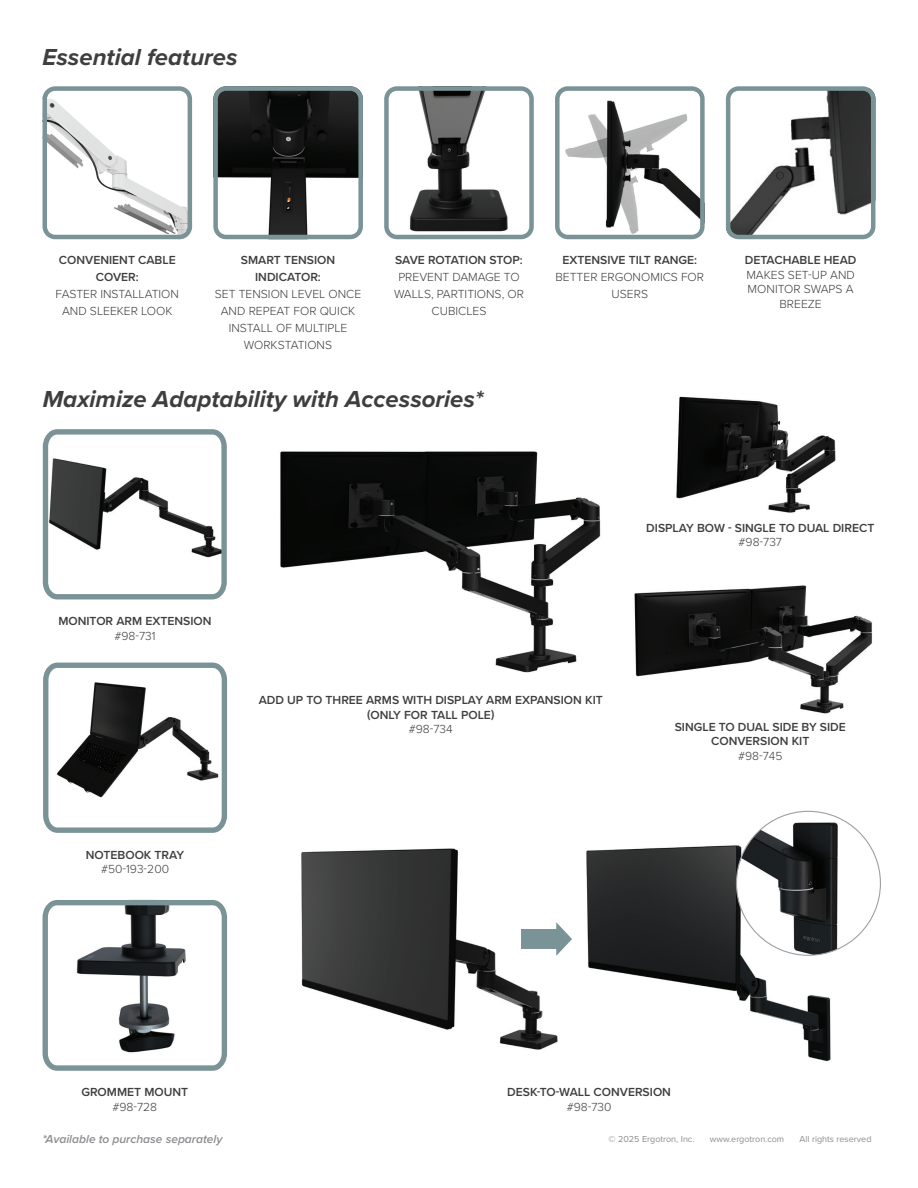
<style>
.page{position:relative;width:918px;height:1188px;background:#fff}
.page>*{position:absolute;margin:0;border:0;box-sizing:border-box;transform-origin:0 0}
.t1{font:italic 700 24px "Proxima Nova";color:#3e3e3f}
.t2{font:600 12.15px/14.5px "Proxima Nova";color:#3e3e3f;text-align:center}
.t3{font:300 12.15px/17px "Proxima Nova";color:#3e3e3f;text-align:center}
.t4{font:italic 600 12px "Proxima Nova";color:#8a8c8f}
.t5{font:9px "Proxima Nova";color:#8a8c8f}
</style>
<div class="page">
<img style="left:676px;top:396px;width:160px;height:117px">
<img style="left:634px;top:585px;width:238px;height:129px">
<img style="left:280px;top:451px;width:321px;height:222px">
<svg style="left:43px;top:900px;width:184px;height:171px"></svg>
<svg style="left:43px;top:429px;width:184px;height:170px"></svg>
<svg style="left:43px;top:663px;width:184px;height:170px"></svg>
<img style="left:586px;top:845px;width:245px;height:217px">
<img style="left:301px;top:848px;width:257px;height:202px">
<svg style="left:736px;top:811px;width:145px;height:145px"></svg>
<div style="left:522px;top:929px;width:39px;height:20px;background:#7a9397"></div>
<svg style="left:556px;top:922px;width:16px;height:34px"></svg>
<svg style="left:43px;top:86px;width:149px;height:153px"></svg>
<svg style="left:213px;top:86px;width:150px;height:153px"></svg>
<svg style="left:384px;top:86px;width:150px;height:153px"></svg>
<svg style="left:555px;top:86px;width:150px;height:153px"></svg>
<svg style="left:726px;top:86px;width:149px;height:153px"></svg>
<h1 class="t1" style="left:43px;top:39px;width:197px">Essential features</h1>
<p class="t2" style="left:59px;top:251px;width:118px;line-height:17px">CONVENIENT CABLE<br>COVER:</p>
<p class="t3" style="left:56px;top:285px;width:125px">FASTER INSTALLATION<br>AND SLEEKER LOOK</p>
<p class="t2" style="left:241px;top:251px;width:96px;line-height:17px">SMART TENSION<br>INDICATOR:</p>
<p class="t3" style="left:215px;top:285px;width:148px">SET TENSION LEVEL ONCE<br>AND REPEAT FOR QUICK<br>INSTALL OF MULTIPLE<br>WORKSTATIONS</p>
<p class="t2" style="left:395px;top:253px;width:129px">SAVE ROTATION STOP:</p>
<p class="t3" style="left:394px;top:268px;width:131px">PREVENT DAMAGE TO<br>WALLS, PARTITIONS, OR<br>CUBICLES</p>
<h1 class="t1" style="left:43px;top:382px;width:442px">Maximize Adaptability with Accessories*</h1>
<p class="t2" style="left:562px;top:253px;width:136px">EXTENSIVE TILT RANGE:</p>
<p class="t3" style="left:556px;top:268px;width:150px">BETTER ERGONOMICS FOR<br>USERS</p>
<p class="t2" style="left:745px;top:253px;width:113px">DETACHABLE HEAD</p>
<p class="t3" style="left:746px;top:267px;width:110px;line-height:14.5px">MAKES SET-UP AND<br>MONITOR SWAPS A<br>BREEZE</p>
<p class="t2" style="left:58px;top:614px;width:155px">MONITOR ARM EXTENSION</p>
<p class="t3" style="left:114px;top:627px;width:43px">#98-731</p>
<p class="t2" style="left:646px;top:520px;width:230px">DISPLAY BOW - SINGLE TO DUAL DIRECT</p>
<p class="t3" style="left:739px;top:533px;width:45px">#98-737</p>
<p class="t2" style="left:86px;top:847px;width:100px">NOTEBOOK TRAY</p>
<p class="t3" style="left:101px;top:860px;width:70px">#50-193-200</p>
<p class="t2" style="left:259px;top:692px;width:346px">ADD UP TO THREE ARMS WITH DISPLAY ARM EXPANSION KIT (ONLY FOR TALL POLE)</p>
<p class="t3" style="left:409px;top:720px;width:45px">#98-734</p>
<p class="t2" style="left:675px;top:719px;width:173px">SINGLE TO DUAL SIDE BY SIDE<br>CONVERSION KIT</p>
<p class="t3" style="left:738px;top:747px;width:46px">#98-745</p>
<p class="t2" style="left:81px;top:1085px;width:108px">GROMMET MOUNT</p>
<p class="t3" style="left:112px;top:1098px;width:46px">#98-728</p>
<p class="t2" style="left:507px;top:1085px;width:165px">DESK-TO-WALL CONVERSION</p>
<p class="t3" style="left:567px;top:1098px;width:46px">#98-730</p>
<p class="t4" style="left:43px;top:1130px;width:181px">*Available to purchase separately</p>
<p class="t5" style="left:609px;top:1133px;width:87px">© 2025 Ergotron, Inc.</p>
<p class="t5" style="left:710px;top:1133px;width:76px">www.ergotron.com</p>
<p class="t5" style="left:800px;top:1133px;width:73px">All rights reserved</p>
</div>
